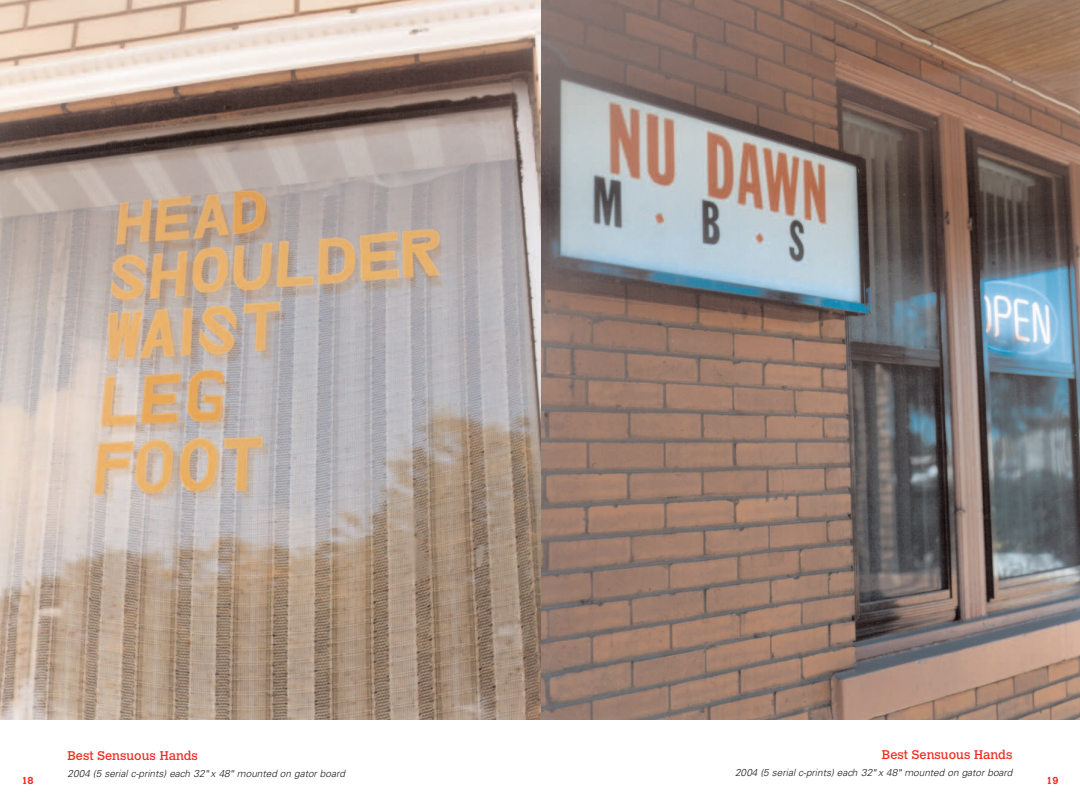
<style>
.page{position:relative;width:1080px;height:810px;background:#fff}
.page>*{position:absolute;margin:0;border:0;box-sizing:border-box;transform-origin:0 0}
.t1{font:12.5px "Calvert";color:#ee2e22}
.t2{font:italic 300 10px "Univers";color:#231f20}
.t3{font:700 10px "Calvert";color:#ee2e22}
.s1{font-weight:400}
</style>
<div class="page">
<img style="left:540px;top:0;width:540px;height:720px">
<svg style="left:0;top:0;width:540px;height:720px;background:#b7a699"></svg>
<p class="t1" style="left:882px;top:750px;width:132px">Best Sensuous Hands</p>
<p class="t2" style="left:735px;top:769px;width:279px">2004 (5 serial c-prints) each 32<span class="s1">"</span> x 48<span class="s1">"</span> mounted on gator board</p>
<p class="t1" style="left:68px;top:751px;width:132px">Best Sensuous Hands</p>
<p class="t2" style="left:68px;top:769px;width:279px">2004 (5 serial c-prints) each 32<span class="s1">"</span> x 48<span class="s1">"</span> mounted on gator board</p>
<p class="t3" style="left:21px;top:776px;width:14px">18</p>
<p class="t3" style="left:1046px;top:776px;width:14px">19</p>
</div>
